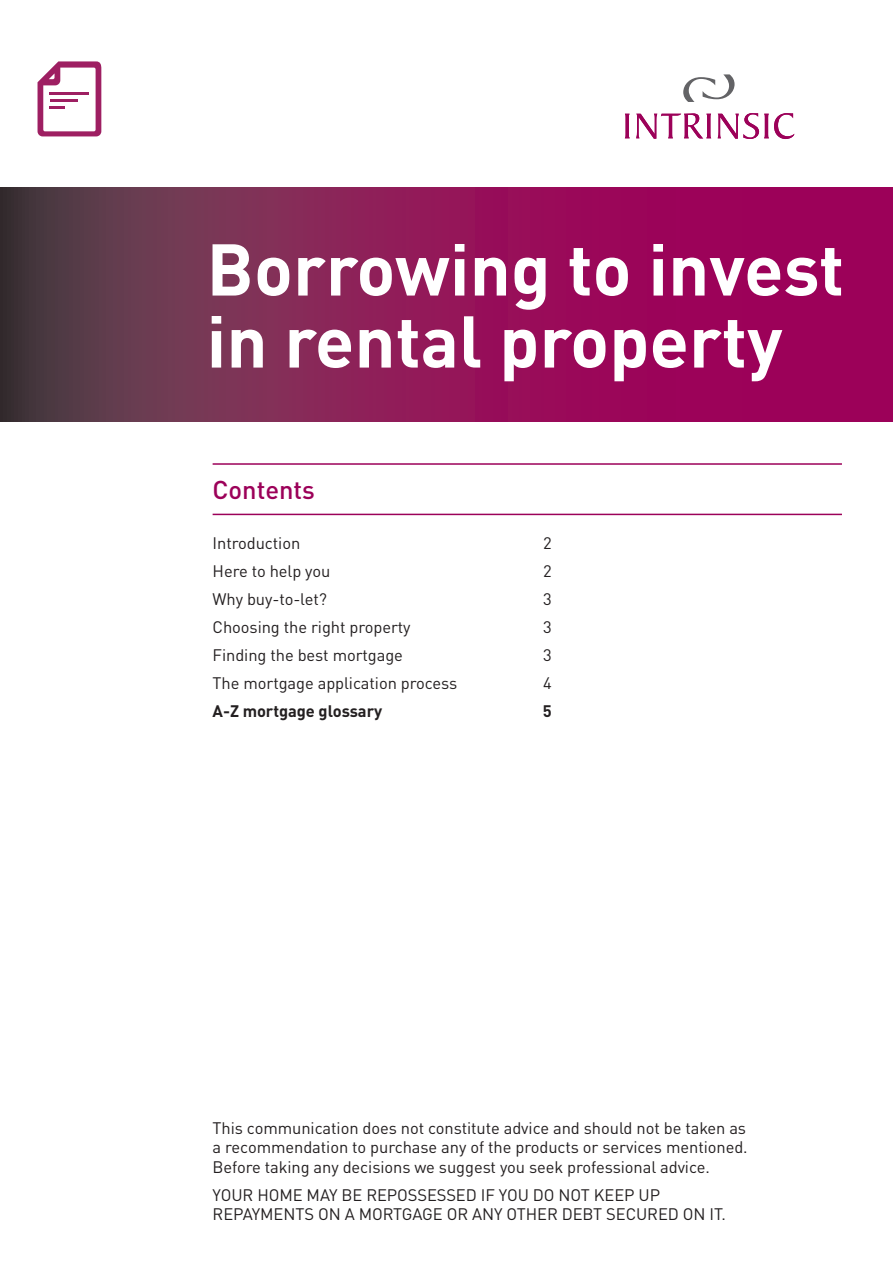
<style>
.page{position:relative;width:893px;height:1263px;background:#fff}
.page>*{position:absolute;margin:0;border:0;box-sizing:border-box;transform-origin:0 0}
.t1{font:700 72px/72px "DINOT";color:#fff}
.t2{font:500 25.5px "DINOT";color:#9c0159}
.t3{font:16.5px/19.5px "DINOT";letter-spacing:-.005em;color:#231f20;text-align:justify}
.t4{font:700 16.5px "DINOT";letter-spacing:-.005em;color:#231f20}
</style>
<div class="page">
<svg style="left:0;top:188px;width:893px;height:234px;background:#871a55"></svg>
<svg style="left:38px;top:61px;width:63px;height:75px"></svg>
<hr style="left:50px;top:92px;width:39px;height:3px;background:#9e1f62">
<hr style="left:50px;top:106px;width:15px;height:3px;background:#9e1f62">
<hr style="left:50px;top:99px;width:28px;height:3px;background:#9e1f62">
<hr style="left:213px;top:463px;width:629px;height:2px;background:#9c0159">
<hr style="left:213px;top:514px;width:629px;height:1px;background:#9c0159">
<svg style="left:625px;top:114px;width:5px;height:24px"></svg>
<svg style="left:636px;top:113px;width:75px;height:26px"></svg>
<svg style="left:718px;top:113px;width:76px;height:26px"></svg>
<svg style="left:683px;top:74px;width:51px;height:28px"></svg>
<h1 class="t1" style="left:207px;top:231px;width:639px">Borrowing to invest in rental property</h1>
<h2 class="t2" style="left:213px;top:473px;width:104px">Contents</h2>
<p class="t3" style="left:213px;top:533px;width:89px">Introduction</p>
<p class="t3" style="left:543px;top:533px;width:10px">2</p>
<p class="t3" style="left:213px;top:561px;width:119px">Here to help you</p>
<p class="t3" style="left:543px;top:561px;width:10px">2</p>
<p class="t3" style="left:213px;top:589px;width:116px">Why buy-to-let?</p>
<p class="t3" style="left:543px;top:589px;width:10px">3</p>
<p class="t3" style="left:213px;top:617px;width:200px">Choosing the right property</p>
<p class="t3" style="left:543px;top:617px;width:10px">3</p>
<p class="t3" style="left:213px;top:645px;width:192px">Finding the best mortgage</p>
<p class="t3" style="left:543px;top:645px;width:10px">3</p>
<p class="t3" style="left:213px;top:673px;width:246px">The mortgage application process</p>
<p class="t3" style="left:543px;top:673px;width:10px">4</p>
<p class="t4" style="left:213px;top:700px;width:171px">A-Z mortgage glossary</p>
<p class="t4" style="left:543px;top:700px;width:10px">5</p>
<p class="t3" style="left:213px;top:1118px;width:537px">This communication does not constitute advice and should not be taken as a recommendation to purchase any of the products or services mentioned.<br>Before taking any decisions we suggest you seek professional advice.</p>
<p class="t3" style="left:213px;top:1185px;width:515px">YOUR HOME MAY BE REPOSSESSED IF YOU DO NOT KEEP UP<br>REPAYMENTS ON A MORTGAGE OR ANY OTHER DEBT SECURED ON IT.</p>
</div>
